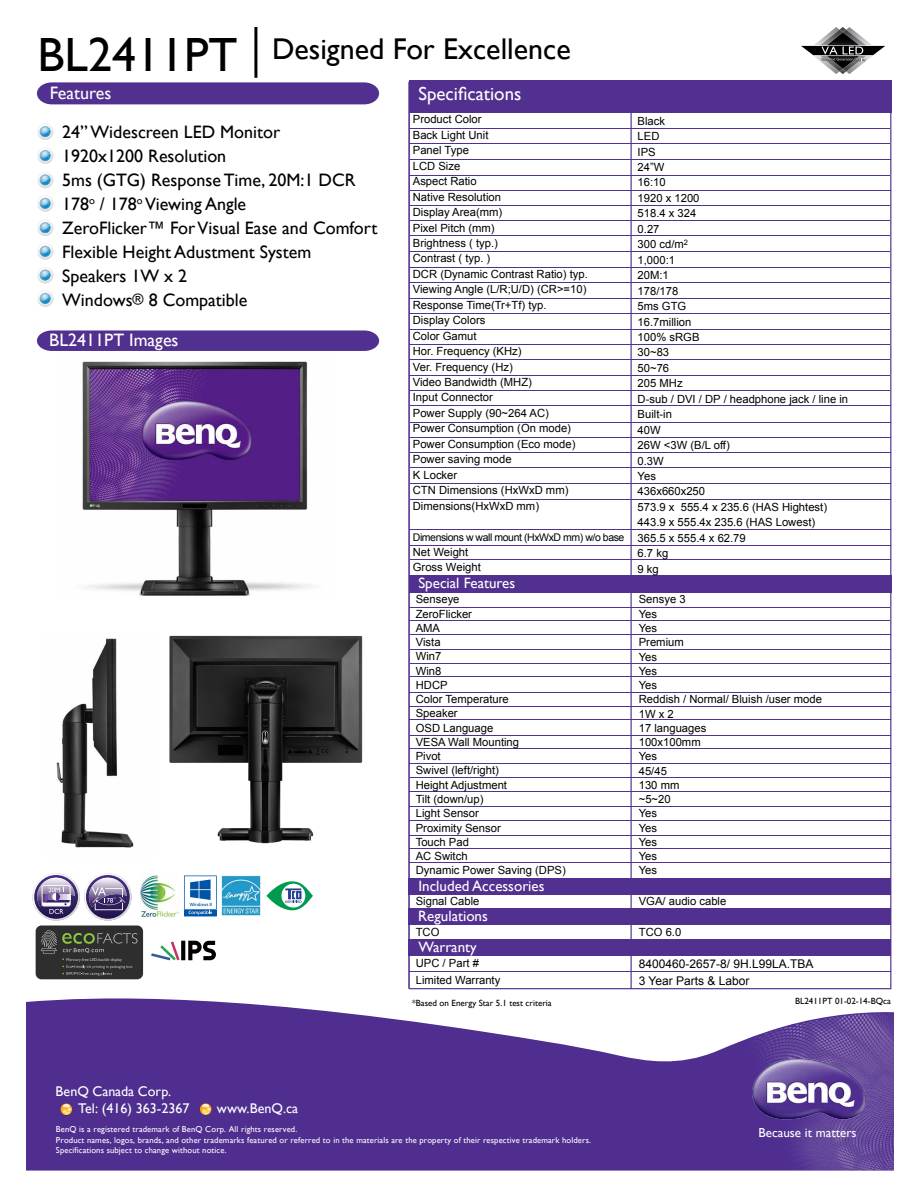
<style>
.page{position:relative;width:918px;height:1188px;background:#fff}
.page>*{position:absolute;margin:0;border:0;box-sizing:border-box;transform-origin:0 0}
.t1{font:48px "Gill Sans";color:#000}
.t2{font:30px "Gill Sans";color:#000}
.t3{font:18.9px "Gill Sans";color:#fff}
.t4{font:18px/24px "Gill Sans";color:#000}
.t5{font:18px "Gill Sans";color:#fff}
.t6{font:15px/29.4px "Gill Sans";color:#fff}
.t7{font:14.1px/17.1px "Gill Sans";color:#fff}
.t8{font:13.05px "Gill Sans";color:#fff}
.t9{font:12px/16.5px "Arial";color:#000}
.t10{font:11.25px/15.5px "Arial";color:#000}
.t11{font:10.5px "Arial";letter-spacing:-.04em;color:#000}
.t12{font:9px "Gill Sans";color:#000}
.t13{font:8.55px/10.4px "Gill Sans";letter-spacing:.015em;color:#fff}
.t14{font:4.2px "Gill Sans";color:#c7c8ca}
.s1{font-size:15px}
</style>
<div class="page">
<img style="left:26px;top:998px;width:868px;height:172px">
<svg style="left:61px;top:1104px;width:11px;height:12px"></svg>
<svg style="left:200px;top:1103px;width:11px;height:13px"></svg>
<img style="left:752px;top:1058px;width:114px;height:66px">
<img style="left:82px;top:361px;width:229px;height:235px">
<img style="left:169px;top:635px;width:194px;height:209px">
<img style="left:56px;top:638px;width:78px;height:210px">
<svg style="left:32px;top:873px;width:100px;height:48px"></svg>
<hr style="left:254px;top:27px;width:3px;height:51px;background:#000">
<div style="left:37px;top:82px;width:342px;height:22px;background:#523090"></div>
<svg style="left:37px;top:195px;width:16px;height:17px"></svg>
<svg style="left:37px;top:172px;width:16px;height:16px"></svg>
<svg style="left:37px;top:148px;width:16px;height:16px"></svg>
<svg style="left:37px;top:124px;width:16px;height:16px"></svg>
<svg style="left:37px;top:220px;width:16px;height:16px"></svg>
<svg style="left:37px;top:267px;width:16px;height:16px"></svg>
<svg style="left:37px;top:291px;width:16px;height:16px"></svg>
<svg style="left:37px;top:243px;width:16px;height:17px"></svg>
<svg style="left:408px;top:80px;width:484px;height:910px"></svg>
<hr style="left:410px;top:128px;width:480px;height:1px;background:#523090">
<hr style="left:410px;top:143px;width:480px;height:1px;background:#523090">
<hr style="left:410px;top:159px;width:481px;height:1px;background:#523090">
<hr style="left:410px;top:175px;width:480px;height:1px;background:#523090">
<hr style="left:410px;top:190px;width:480px;height:1px;background:#523090">
<hr style="left:410px;top:205px;width:480px;height:1px;background:#523090">
<hr style="left:410px;top:220px;width:480px;height:1px;background:#523090">
<hr style="left:410px;top:235px;width:480px;height:1px;background:#523090">
<hr style="left:409px;top:251px;width:481px;height:1px;background:#523090">
<hr style="left:409px;top:267px;width:481px;height:1px;background:#523090">
<hr style="left:409px;top:282px;width:481px;height:1px;background:#523090">
<hr style="left:410px;top:298px;width:480px;height:1px;background:#523090">
<hr style="left:410px;top:313px;width:480px;height:1px;background:#523090">
<hr style="left:409px;top:329px;width:481px;height:1px;background:#523090">
<hr style="left:410px;top:344px;width:480px;height:1px;background:#523090">
<hr style="left:409px;top:359px;width:481px;height:1px;background:#523090">
<hr style="left:410px;top:375px;width:480px;height:1px;background:#523090">
<hr style="left:410px;top:422px;width:481px;height:1px;background:#523090">
<hr style="left:410px;top:634px;width:481px;height:1px;background:#523090">
<hr style="left:410px;top:607px;width:480px;height:1px;background:#523090">
<hr style="left:410px;top:620px;width:480px;height:1px;background:#523090">
<hr style="left:410px;top:777px;width:481px;height:1px;background:#523090">
<hr style="left:410px;top:735px;width:481px;height:1px;background:#523090">
<hr style="left:410px;top:649px;width:481px;height:1px;background:#523090">
<hr style="left:410px;top:663px;width:481px;height:1px;background:#523090">
<hr style="left:410px;top:676px;width:481px;height:1px;background:#523090">
<hr style="left:410px;top:437px;width:481px;height:1px;background:#523090">
<hr style="left:410px;top:452px;width:481px;height:1px;background:#523090">
<hr style="left:410px;top:467px;width:481px;height:1px;background:#523090">
<hr style="left:410px;top:484px;width:481px;height:1px;background:#523090">
<hr style="left:410px;top:499px;width:481px;height:1px;background:#523090">
<hr style="left:409px;top:390px;width:481px;height:1px;background:#523090">
<hr style="left:410px;top:405px;width:481px;height:1px;background:#523090">
<hr style="left:410px;top:529px;width:481px;height:1px;background:#523090">
<hr style="left:410px;top:545px;width:481px;height:1px;background:#523090">
<hr style="left:410px;top:559px;width:481px;height:1px;background:#523090">
<hr style="left:409px;top:692px;width:481px;height:1px;background:#523090">
<hr style="left:409px;top:706px;width:481px;height:1px;background:#523090">
<hr style="left:410px;top:791px;width:481px;height:1px;background:#523090">
<hr style="left:410px;top:835px;width:481px;height:1px;background:#523090">
<hr style="left:410px;top:748px;width:481px;height:1px;background:#523090">
<hr style="left:409px;top:763px;width:481px;height:1px;background:#523090">
<hr style="left:409px;top:719px;width:481px;height:1px;background:#523090">
<hr style="left:410px;top:806px;width:481px;height:1px;background:#523090">
<hr style="left:410px;top:848px;width:481px;height:1px;background:#523090">
<hr style="left:410px;top:971px;width:481px;height:1px;background:#523090">
<hr style="left:410px;top:820px;width:481px;height:1px;background:#523090">
<hr style="left:410px;top:862px;width:481px;height:1px;background:#523090">
<div style="left:409px;top:80px;width:482px;height:33px;background:#523090"></div>
<div style="left:37px;top:330px;width:342px;height:21px;background:#523090"></div>
<hr style="left:408px;top:82px;width:2px;height:907px;background:#523090">
<div style="left:409px;top:575px;width:482px;height:18px;background:#523090"></div>
<svg style="left:184px;top:876px;width:33px;height:40px"></svg>
<img style="left:141px;top:876px;width:38px;height:41px">
<svg style="left:266px;top:881px;width:47px;height:29px"></svg>
<img style="left:221px;top:875px;width:40px;height:41px">
<svg style="left:181px;top:941px;width:4px;height:19px"></svg>
<svg style="left:151px;top:941px;width:29px;height:19px"></svg>
<svg style="left:188px;top:941px;width:28px;height:19px"></svg>
<div style="left:408px;top:878px;width:483px;height:17px;background:#523090"></div>
<div style="left:408px;top:908px;width:483px;height:17px;background:#523090"></div>
<div style="left:408px;top:939px;width:483px;height:17px;background:#523090"></div>
<div style="left:36px;top:926px;width:107px;height:53px;background:#2e2e2f;border-radius:6px"></div>
<svg style="left:41px;top:930px;width:97px;height:46px"></svg>
<svg style="left:801px;top:27px;width:84px;height:47px"></svg>
<h1 class="t1" style="left:37px;top:27px;width:202px">BL2411PT</h1>
<h3 class="t5" style="left:50px;top:83px;width:63px">Features</h3>
<h3 class="t4" style="left:62px;top:120px;width:317px">24” Widescreen LED Monitor<br>1920x1200 Resolution<br>5ms (GTG) Response Time, 20M:1 DCR<br>178<sup>o</sup> / 178<sup>o</sup> Viewing Angle<br>ZeroFlicker™ For Visual Ease and Comfort<br>Flexible Height Adustment System<br>Speakers 1W x 2<br>Windows<span class="s1">®</span> 8 Compatible</h3>
<h2 class="t2" style="left:272px;top:31px;width:300px">Designed For Excellence</h2>
<h3 class="t3" style="left:418px;top:83px;width:104px">Specifications</h3>
<p class="t10" style="left:413px;top:112px;width:177px">Product Color<br>Back Light Unit<br>Panel Type<br>LCD Size<br>Aspect Ratio<br>Native Resolution<br>Display Area(mm)<br>Pixel Pitch (mm)<br>Brightness ( typ.)<br>Contrast ( typ. )<br>DCR (Dynamic Contrast Ratio) typ.<br>Viewing Angle (L/R;U/D) (CR&gt;=10)<br>Response Time(Tr+Tf) typ.<br>Display Colors<br>Color Gamut<br>Hor. Frequency (KHz)<br>Ver. Frequency (Hz)<br>Video Bandwidth (MHZ)<br>Input Connector<br>Power Supply (90~264 AC)<br>Power Consumption (On mode)<br>Power Consumption (Eco mode)<br>Power saving mode<br>K Locker<br>CTN Dimensions (HxWxD mm)<br>Dimensions(HxWxD mm)</p>
<p class="t11" style="left:413px;top:530px;width:213px">Dimensions w wall mount (HxWxD mm) w/o base</p>
<p class="t10" style="left:413px;top:544px;width:69px">Net Weight<br>Gross Weight</p>
<h3 class="t5" style="left:49px;top:329px;width:131px">BL2411PT Images</h3>
<p class="t14" style="left:66px;top:957px;width:57px">Mercury-free LED-backlit display</p>
<h3 class="t6" style="left:418px;top:568px;width:98px">Special Features</h3>
<p class="t10" style="left:416px;top:592px;width:152px;line-height:14.2px">Senseye<br>ZeroFlicker<br>AMA<br>Vista<br>Win7<br>Win8<br>HDCP<br>Color Temperature<br>Speaker<br>OSD Language<br>VESA Wall Mounting<br>Pivot<br>Swivel (left/right)<br>Height Adjustment<br>Tilt (down/up)<br>Light Sensor<br>Proximity Sensor<br>Touch Pad<br>AC Switch<br>Dynamic Power Saving (DPS)</p>
<p class="t10" style="left:416px;top:893px;width:65px">Signal Cable</p>
<p class="t10" style="left:416px;top:924px;width:25px">TCO</p>
<p class="t10" style="left:416px;top:955px;width:86px;line-height:16.5px">UPC / Part #<br>Limited Warranty</p>
<h3 class="t6" style="left:418px;top:872px;width:128px">Included Accessories<br>Regulations</h3>
<h3 class="t6" style="left:418px;top:933px;width:60px">Warranty</h3>
<p class="t12" style="left:412px;top:998px;width:141px">*Based on Energy Star 5.1 test criteria</p>
<p class="t10" style="left:638px;top:113px;width:212px">Black<br>LED<br>IPS<br>24”W<br>16:10<br>1920 x 1200<br>518.4 x 324<br>0.27<br>300 cd/m<sup>2<br></sup>1,000:1<br>20M:1<br>178/178<br>5ms GTG<br>16.7million<br>100% sRGB<br>30~83<br>50~76<br>205 MHz<br>D-sub / DVI / DP / headphone jack / line in<br>Built-in<br>40W<br>26W &lt;3W (B/L off)<br>0.3W<br>Yes<br>436x660x250<br>573.9 x 555.4 x 235.6 (HAS Hightest)<br>443.9 x 555.4x 235.6 (HAS Lowest)<br>365.5 x 555.4 x 62.79<br>6.7 kg<br>9 kg</p>
<p class="t10" style="left:639px;top:592px;width:185px;line-height:14.2px">Sensye 3<br>Yes<br>Yes<br>Premium<br>Yes<br>Yes<br>Yes<br>Reddish / Normal/ Bluish /user mode<br>1W x 2<br>17 languages<br>100x100mm<br>Yes<br>45/45<br>130 mm<br>~5~20<br>Yes<br>Yes<br>Yes<br>Yes<br>Yes</p>
<p class="t10" style="left:639px;top:894px;width:89px">VGA/ audio cable</p>
<p class="t10" style="left:639px;top:924px;width:44px">TCO 6.0</p>
<p class="t9" style="left:639px;top:956px;width:176px">8400460-2657-8/ 9H.L99LA.TBA<br>3 Year Parts &amp; Labor</p>
<p class="t12" style="left:795px;top:996px;width:97px">BL2411PT 01-02-14-BQca</p>
<p class="t7" style="left:78px;top:1083px;width:113px;text-indent:-22px">BenQ Canada Corp.<br>Tel: (416) 363-2367</p>
<p class="t7" style="left:217px;top:1100px;width:83px">www.BenQ.ca</p>
<p class="t13" style="left:56px;top:1124px;width:537px">BenQ is a registered trademark of BenQ Corp. All rights reserved.<br>Product names, logos, brands, and other trademarks featured or referred to in the materials are the property of their respective trademark holders.<br>Specifications subject to change without notice.</p>
<p class="t8" style="left:758px;top:1125px;width:100px">Because it matters</p>
</div>
